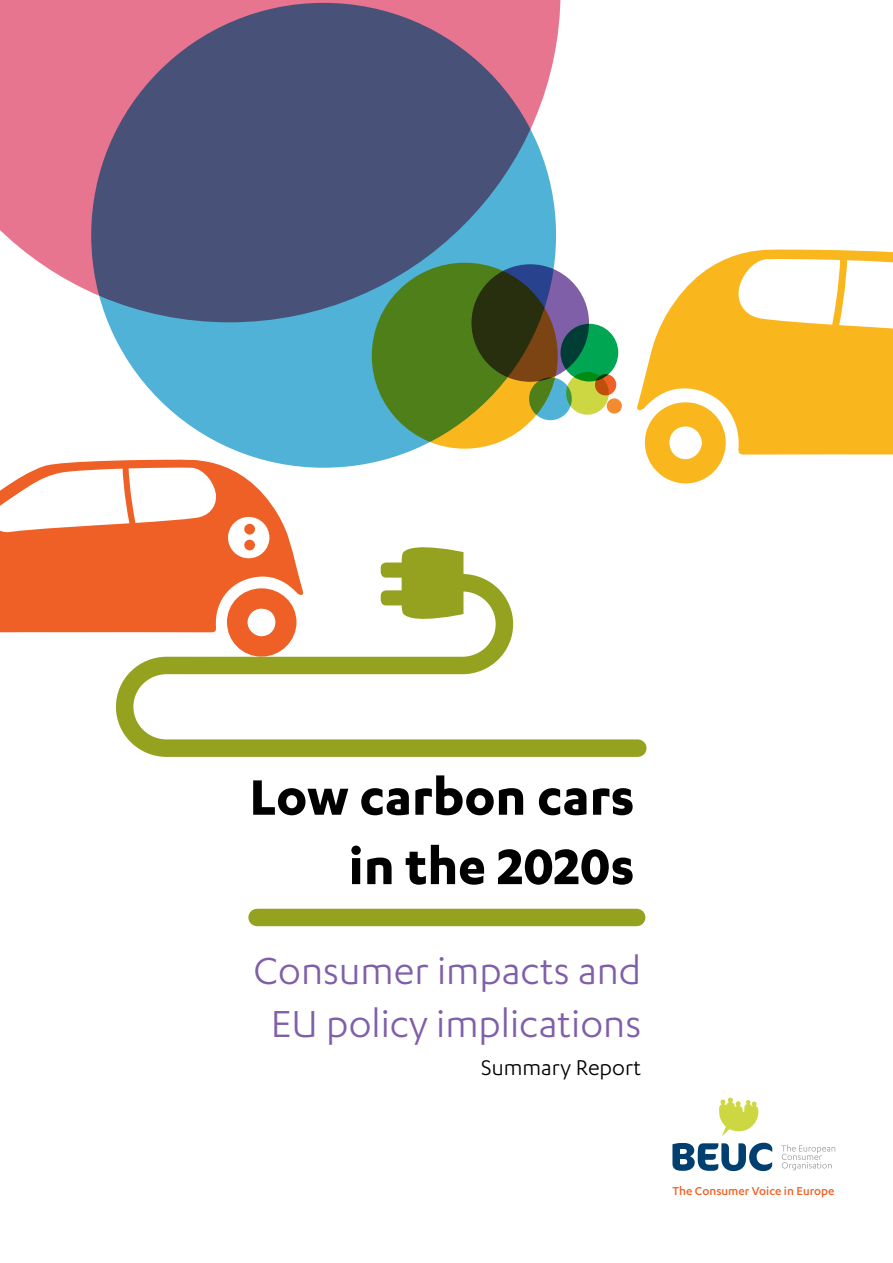
<style>
.page{position:relative;width:893px;height:1263px;background:#fff}
.page>*{position:absolute;margin:0;border:0;box-sizing:border-box;transform-origin:0 0}
.t1{font:700 57.75px/69.4px "Karbon";color:#000;text-align:right}
.t2{font:43.65px/52.5px "Karbon";color:#805fa9;text-align:center}
.t3{font:24.6px "Karbon";color:#000}
.t4{font:500 13.35px "Karbon";color:#ee6025}
</style>
<div class="page">
<div style="left:372px;top:263px;width:186px;height:186px;background:#f9b61d;border-radius:50%"></div>
<svg style="left:91px;top:3px;width:465px;height:465px;background:#4fa4a4"></svg>
<svg style="left:0;top:0;width:561px;height:322px;background:#7c6a88"></svg>
<svg style="left:471px;top:264px;width:118px;height:118px;background:#493f3b"></svg>
<div style="left:566px;top:372px;width:43px;height:43px;background:#ccd741;border-radius:50%"></div>
<svg style="left:529px;top:377px;width:43px;height:43px"></svg>
<svg style="left:560px;top:324px;width:58px;height:57px;background:#018445"></svg>
<svg style="left:595px;top:374px;width:21px;height:21px"></svg>
<div style="left:607px;top:398px;width:15px;height:15px;background:#f38b30;border-radius:50%"></div>
<svg style="left:672px;top:1143px;width:100px;height:28px"></svg>
<svg style="left:781px;top:1144px;width:54px;height:26px"></svg>
<svg style="left:719px;top:1097px;width:39px;height:39px"></svg>
<div style="left:257px;top:909px;width:380px;height:17px;background:#94a220"></div>
<svg style="left:637px;top:249px;width:256px;height:206px;fill:#f9b61d"></svg>
<svg style="left:645px;top:402px;width:81px;height:81px"></svg>
<svg style="left:0;top:453px;width:304px;height:179px;fill:#ee6025"></svg>
<svg style="left:244px;top:524px;width:11px;height:26px"></svg>
<svg style="left:381px;top:547px;width:82px;height:18px"></svg>
<svg style="left:107px;top:565px;width:540px;height:192px"></svg>
<h1 class="t1" style="left:250px;top:760px;width:386px">Low carbon cars in the 2020s</h1>
<p class="t2" style="left:253px;top:943px;width:389px">Consumer impacts and<br>EU policy implications</p>
<p class="t3" style="left:481px;top:1053px;width:162px">Summary Report</p>
<p class="t4" style="left:672px;top:1184px;width:164px">The Consumer Voice in Europe</p>
</div>
